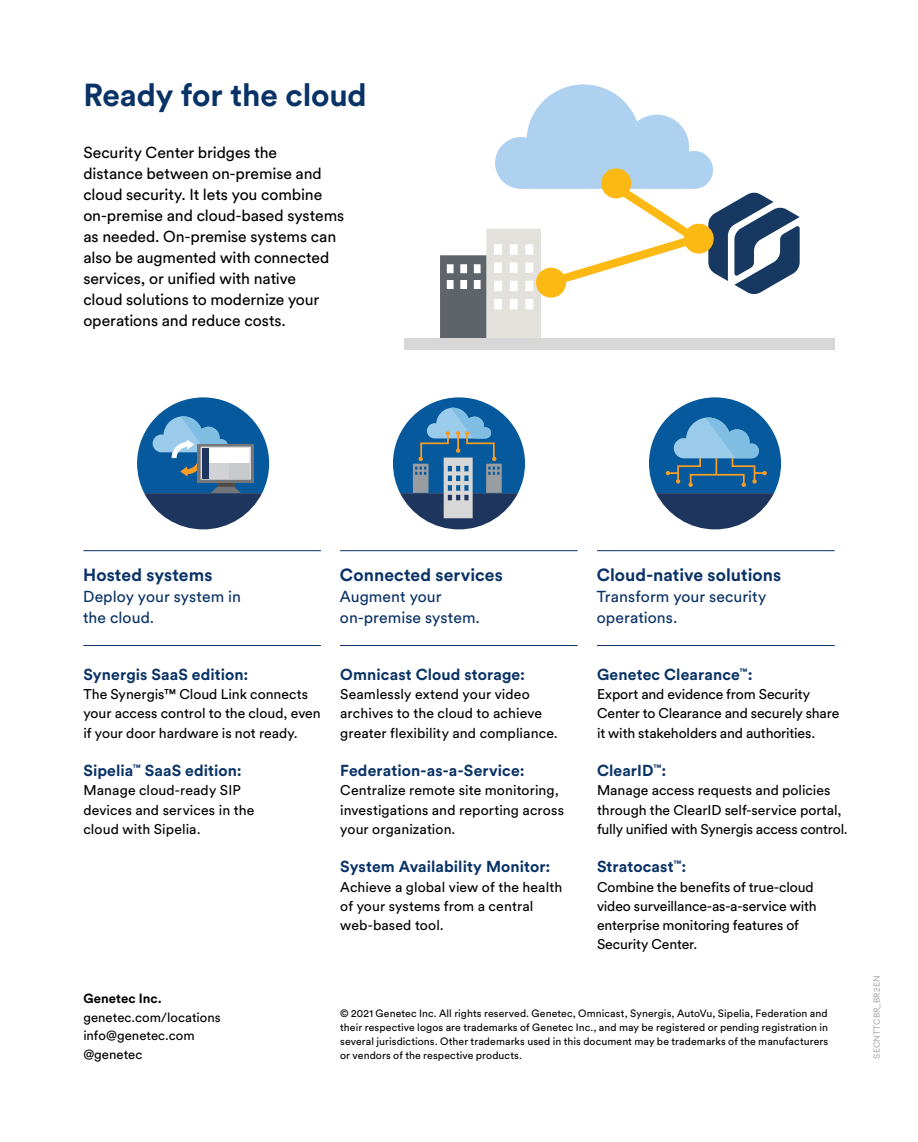
<style>
.page{position:relative;width:918px;height:1142px;background:#fff}
.page>*{position:absolute;margin:0;border:0;box-sizing:border-box;transform-origin:0 0}
.t1{font:700 31.5px "Circular Pro";letter-spacing:-.005em;color:#093266}
.t2{font:700 17.5px "Circular Pro";letter-spacing:.005em;color:#093266}
.t3{font:15.75px/21px "Circular Pro";letter-spacing:-.005em;color:#000}
.t4{font:700 15.75px "Circular Pro";letter-spacing:.005em;color:#093266}
.t5{font:15.75px/21px "Circular Pro";letter-spacing:.005em;color:#093266}
.t6{font:14px/19.2px "Circular Pro";color:#000}
.t7{font:13.12px/18.4px "Circular Pro";letter-spacing:.005em;color:#000}
.t8{font:700 13.12px "Circular Pro";letter-spacing:.005em;color:#000}
.t9{font:10.5px/14px "Circular Pro";letter-spacing:.01em;color:#000;text-align:justify}
.t10{font:8.75px "Circular Pro";color:#adafb2}
</style>
<div class="page">
<svg style="left:440px;top:84px;width:359px;height:254px"></svg>
<hr style="left:83px;top:550px;width:238px;height:1px;background:#093266">
<hr style="left:340px;top:550px;width:237px;height:1px;background:#093266">
<hr style="left:597px;top:550px;width:237px;height:1px;background:#093266">
<hr style="left:83px;top:645px;width:238px;height:1px;background:#093266">
<hr style="left:340px;top:645px;width:237px;height:1px;background:#093266">
<hr style="left:597px;top:645px;width:237px;height:1px;background:#093266">
<div style="left:404px;top:338px;width:431px;height:11px;background:#d6d7d6"></div>
<svg style="left:649px;top:397px;width:131px;height:132px"></svg>
<svg style="left:393px;top:397px;width:132px;height:132px"></svg>
<svg style="left:137px;top:397px;width:132px;height:132px"></svg>
<div style="left:229px;top:463px;width:20px;height:15px;background:#c7cacc"></div>
<div style="left:208px;top:463px;width:21px;height:15px;background:#d1d2d3"></div>
<div style="left:202px;top:448px;width:6px;height:30px;background:#1e355e"></div>
<h1 class="t1" style="left:83px;top:73px;width:285px">Ready for the cloud</h1>
<p class="t3" style="left:83px;top:141px;width:262px">Security Center bridges the<br>distance between on-premise and cloud security. It lets you combine on-premise and cloud-based systems as needed. On-premise systems can also be augmented with connected services, or unified with native<br>cloud solutions to modernize your operations and reduce costs.</p>
<p class="t2" style="left:83px;top:562px;width:131px">Hosted systems</p>
<p class="t5" style="left:83px;top:585px;width:159px">Deploy your system in the cloud.</p>
<p class="t4" style="left:83px;top:663px;width:166px">Synergis SaaS edition:</p>
<p class="t6" style="left:83px;top:684px;width:239px">The Synergis™ Cloud Link connects your access control to the cloud, even if your door hardware is not ready.</p>
<p class="t4" style="left:83px;top:760px;width:160px">Sipelia<sup>™</sup> SaaS edition:</p>
<p class="t6" style="left:83px;top:780px;width:172px">Manage cloud-ready SIP devices and services in the cloud with Sipelia.</p>
<p class="t2" style="left:340px;top:562px;width:164px">Connected services</p>
<p class="t5" style="left:340px;top:585px;width:142px">Augment your on-premise system.</p>
<p class="t4" style="left:340px;top:663px;width:186px">Omnicast Cloud storage:</p>
<p class="t6" style="left:340px;top:684px;width:219px">Seamlessly extend your video archives to the cloud to achieve greater flexibility and compliance.</p>
<p class="t4" style="left:340px;top:760px;width:186px">Federation-as-a-Service:</p>
<p class="t6" style="left:340px;top:780px;width:225px">Centralize remote site monitoring, investigations and reporting across your organization.</p>
<p class="t4" style="left:340px;top:856px;width:212px">System Availability Monitor:</p>
<p class="t6" style="left:340px;top:876px;width:223px">Achieve a global view of the health of your systems from a central web-based tool.</p>
<p class="t2" style="left:596px;top:562px;width:186px">Cloud-native solutions</p>
<p class="t5" style="left:596px;top:585px;width:171px">Transform your security operations.</p>
<p class="t4" style="left:597px;top:663px;width:157px">Genetec Clearance<sup>™</sup>:</p>
<p class="t6" style="left:597px;top:684px;width:244px">Export and evidence from Security<br>Center to Clearance and securely share it with stakeholders and authorities.</p>
<p class="t4" style="left:597px;top:760px;width:71px">ClearID<sup>™</sup>:</p>
<p class="t6" style="left:597px;top:780px;width:252px">Manage access requests and policies through the ClearID self-service portal, fully unified with Synergis access control.</p>
<p class="t4" style="left:597px;top:856px;width:91px">Stratocast<sup>™</sup>:</p>
<p class="t6" style="left:597px;top:876px;width:221px">Combine the benefits of true-cloud video surveillance-as-a-service with enterprise monitoring features of<br>Security Center.</p>
<p class="t8" style="left:83px;top:989px;width:80px">Genetec Inc.</p>
<p class="t7" style="left:83px;top:1007px;width:139px">genetec.com/locations info@genetec.com @genetec</p>
<p class="t9" style="left:340px;top:1005px;width:489px">© 2021 Genetec Inc. All rights reserved. Genetec, Omnicast, Synergis, AutoVu, Sipelia, Federation and their respective logos are trademarks of Genetec Inc., and may be registered or pending registration in several jurisdictions. Other trademarks used in this document may be trademarks of the manufacturers or vendors of the respective products.</p>
<p class="t10" style="left:870px;top:1058px;width:84px;rotate:-90deg">SECNTTCBR_BR2EN</p>
</div>
